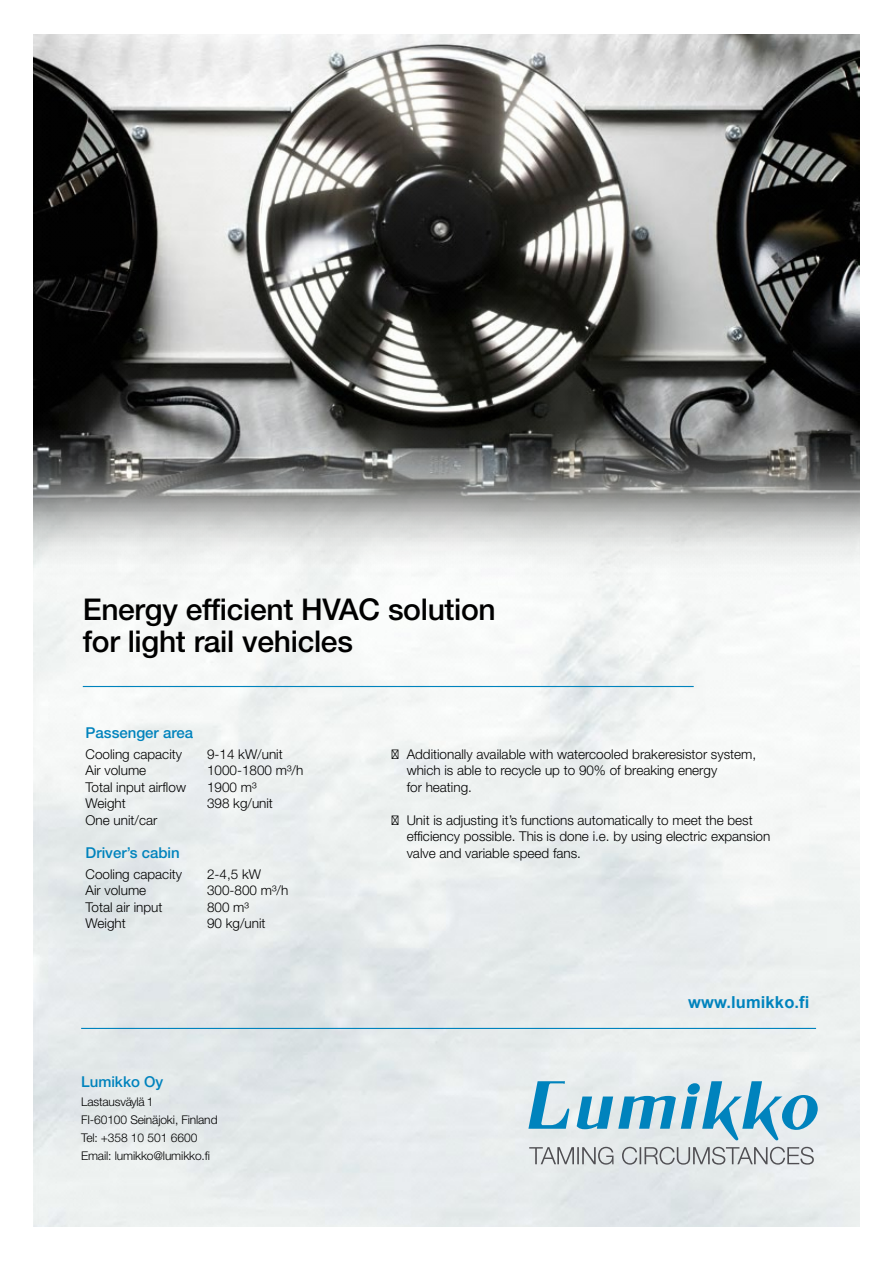
<style>
.page{position:relative;width:893px;height:1263px;background:#fff}
.page>*{position:absolute;margin:0;border:0;box-sizing:border-box;transform-origin:0 0}
.t1{font:500 30px/31.5px "Helvetica Neue LT Std";letter-spacing:-.01em;color:#000}
.t2{font:700 16.5px "Arial";letter-spacing:.01em;color:#0083bd}
.t3{font:500 15px "Helvetica Neue LT Std";color:#0083bd}
.t4{font:300 13.5px/16.5px "Helvetica Neue LT Std";color:#000}
.t5{font:300 12px/18px "Helvetica Neue LT Std";letter-spacing:-.015em;color:#000}
.s1{font-family:"Frutiger LT Std"}
</style>
<div class="page">
<img style="left:33px;top:34px;width:827px;height:545px">
<hr style="left:83px;top:686px;width:611px;height:1px;background:#0083bd">
<hr style="left:81px;top:1028px;width:735px;height:1px;background:#0083bd">
<svg style="left:528px;top:1081px;width:290px;height:60px;background:#a0cbdd"></svg>
<svg style="left:529px;top:1147px;width:84px;height:17px"></svg>
<svg style="left:622px;top:1147px;width:192px;height:17px;background:#bdc1c3"></svg>
<h1 class="t1" style="left:83px;top:596px;width:415px">Energy efficient HVAC solution for light rail vehicles</h1>
<p class="t3" style="left:86px;top:726px;width:109px">Passenger area</p>
<p class="t4" style="left:86px;top:747px;width:98px">Cooling capacity</p>
<p class="t4" style="left:207px;top:747px;width:77px">9-14 kW/unit</p>
<p class="t4" style="left:86px;top:763px;width:62px">Air volume</p>
<p class="t4" style="left:207px;top:763px;width:98px">1000-1800 m³/h</p>
<p class="t4" style="left:86px;top:780px;width:102px">Total input airflow</p>
<p class="t4" style="left:207px;top:780px;width:52px">1900 m³</p>
<p class="t4" style="left:86px;top:796px;width:42px">Weight</p>
<p class="t4" style="left:207px;top:796px;width:67px">398 kg/unit</p>
<p class="t4" style="left:86px;top:813px;width:73px">One unit/car</p>
<p class="t3" style="left:86px;top:846px;width:96px">Driver’s cabin</p>
<p class="t4" style="left:86px;top:866px;width:98px">Cooling capacity</p>
<p class="t4" style="left:207px;top:866px;width:55px">2-4,5 kW</p>
<p class="t4" style="left:86px;top:883px;width:62px">Air volume</p>
<p class="t4" style="left:207px;top:883px;width:83px">300-800 m³/h</p>
<p class="t4" style="left:86px;top:899px;width:78px">Total air input</p>
<p class="t4" style="left:207px;top:899px;width:45px">800 m³</p>
<p class="t4" style="left:86px;top:916px;width:42px">Weight</p>
<p class="t4" style="left:207px;top:916px;width:60px">90 kg/unit</p>
<p class="t3" style="left:81px;top:1076px;width:84px">Lumikko Oy</p>
<p class="t5" style="left:81px;top:1093px;width:138px">Lastausväylä 1<br>FI-60100 Seinäjoki, Finland<br>Tel: +358 10 501 6600<br>Email: lumikko@lumikko.fi</p>
<p class="t4" style="left:407px;top:747px;width:351px;text-indent:-15px"><span class="s1">•</span> Additionally available with watercooled brakeresistor system, which is able to recycle up to 90% of breaking energy<br>for heating.</p>
<p class="t4" style="left:407px;top:813px;width:365px;text-indent:-15px"><span class="s1">•</span> Unit is adjusting it’s functions automatically to meet the best efficiency possible. This is done i.e. by using electric expansion valve and variable speed fans.</p>
<p class="t2" style="left:688px;top:996px;width:123px">www.lumikko.fi</p>
</div>
